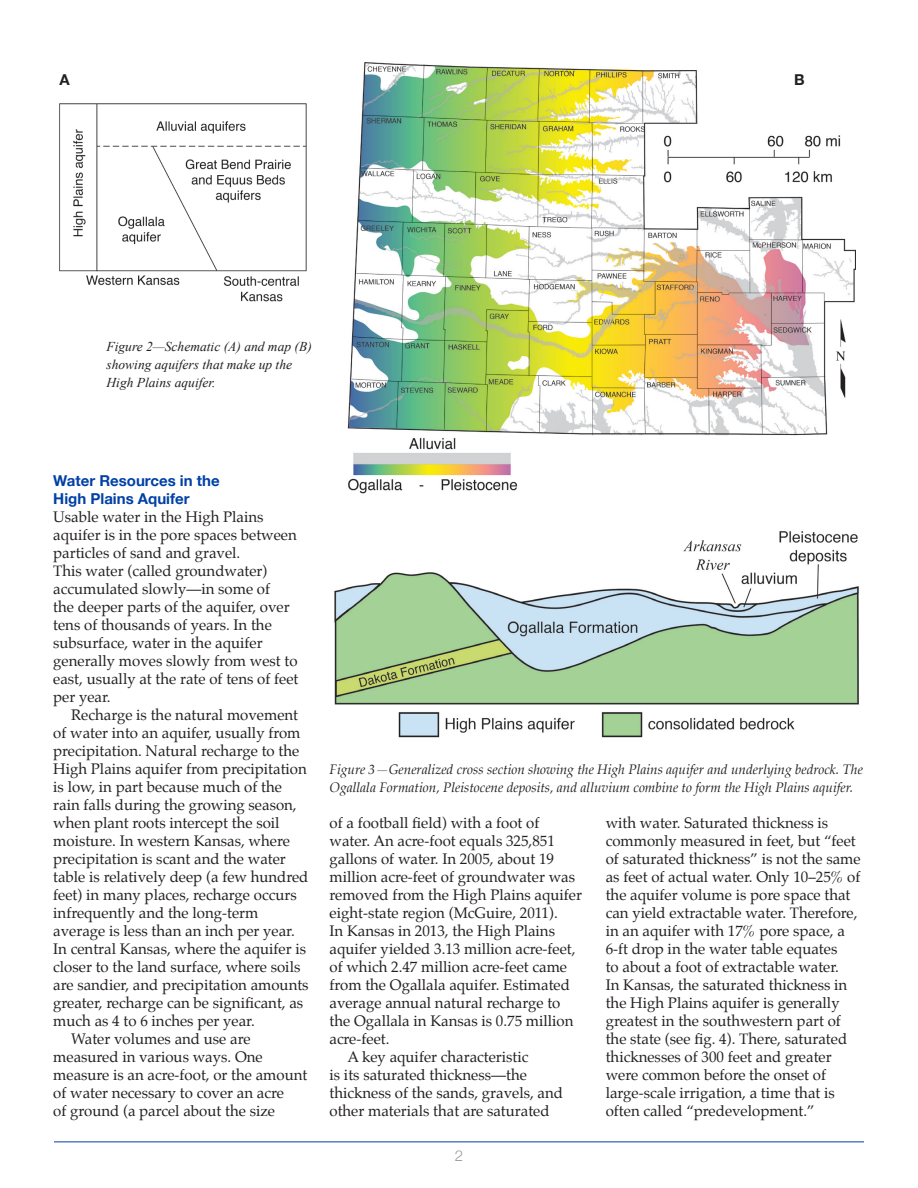
<style>
.page{position:relative;width:918px;height:1188px;background:#fff}
.page>*{position:absolute;margin:0;border:0;box-sizing:border-box;transform-origin:0 0}
.PIC_Body_Copy{font:15px/18px "Palatino";color:#231f20}
.PIC_Body_First_Graph{font:15px/18px "Palatino";color:#231f20}
.PIC_Header{font:700 15px/18px "Helvetica Neue";color:#0040a6}
.PIC_Header-2{font:700 15px "Helvetica Neue";color:#231f20}
.t1{font:300 15px "Helvetica Neue";color:#959ca1}
.PIC_Caption{font:italic 13.5px/18px "Palatino";color:#231f20}
.PIC_Caption-2{font:italic 13.5px/18px "Times New Roman";color:#231f20}
</style>
<div class="page">
<hr style="left:54px;top:1142px;width:810px;height:1px;background:#0040a6">
<img style="left:59px;top:103px;width:248px;height:199px">
<img style="left:347px;top:62px;width:508px;height:432px">
<img style="left:334px;top:531px;width:525px;height:207px">
<p class="PIC_Header-2" style="left:59px;top:71px;width:12px">A</p>
<p class="PIC_Header-2" style="left:794px;top:71px;width:12px">B</p>
<p class="PIC_Caption-2" style="left:106px;top:338px;width:207px">Figure 2—Schematic (A) and map (B) showing aquifers that make up the<br>High Plains aquifer.</p>
<p class="PIC_Header" style="left:53px;top:471px;width:168px">Water Resources in the<br>High Plains Aquifer</p>
<p class="PIC_Body_First_Graph" style="left:53px;top:508px;width:247px">Usable water in the High Plains aquifer is in the pore spaces between particles of sand and gravel.<br>This water (called groundwater) accumulated slowly—in some of<br>the deeper parts of the aquifer, over tens of thousands of years. In the subsurface, water in the aquifer generally moves slowly from west to east, usually at the rate of tens of feet per year.</p>
<p class="PIC_Body_Copy" style="left:53px;top:706px;width:257px;text-indent:18px">Recharge is the natural movement of water into an aquifer, usually from precipitation. Natural recharge to the High Plains aquifer from precipitation is low, in part because much of the rain falls during the growing season, when plant roots intercept the soil moisture. In western Kansas, where precipitation is scant and the water table is relatively deep (a few hundred feet) in many places, recharge occurs infrequently and the long-term average is less than an inch per year.<br>In central Kansas, where the aquifer is closer to the land surface, where soils are sandier, and precipitation amounts greater, recharge can be significant, as much as 4 to 6 inches per year.</p>
<p class="PIC_Body_Copy" style="left:53px;top:1030px;width:256px;text-indent:18px">Water volumes and use are measured in various ways. One measure is an acre-foot, or the amount of water necessary to cover an acre<br>of ground (a parcel about the size</p>
<p class="PIC_Caption" style="left:330px;top:761px;width:535px">Figure 3—Generalized cross section showing the High Plains aquifer and underlying bedrock. The<br>Ogallala Formation, Pleistocene deposits, and alluvium combine to form the High Plains aquifer.</p>
<p class="PIC_Body_Copy" style="left:330px;top:814px;width:254px">of a football field) with a foot of water. An acre-foot equals 325,851 gallons of water. In 2005, about 19 million acre-feet of groundwater was removed from the High Plains aquifer eight-state region (McGuire, 2011).<br>In Kansas in 2013, the High Plains aquifer yielded 3.13 million acre-feet, of which 2.47 million acre-feet came from the Ogallala aquifer. Estimated average annual natural recharge to the Ogallala in Kansas is 0.75 million acre-feet.</p>
<p class="PIC_Body_Copy" style="left:330px;top:1048px;width:235px;text-indent:18px">A key aquifer characteristic<br>is its saturated thickness—the thickness of the sands, gravels, and other materials that are saturated</p>
<p class="t1" style="left:455px;top:1146px;width:10px">2</p>
<p class="PIC_Body_Copy" style="left:606px;top:814px;width:256px">with water. Saturated thickness is commonly measured in feet, but “feet of saturated thickness” is not the same as feet of actual water. Only 10–25% of the aquifer volume is pore space that can yield extractable water. Therefore, in an aquifer with 17% pore space, a 6-ft drop in the water table equates<br>to about a foot of extractable water.<br>In Kansas, the saturated thickness in the High Plains aquifer is generally greatest in the southwestern part of the state (see fig. 4). There, saturated thicknesses of 300 feet and greater were common before the onset of large-scale irrigation, a time that is often called “predevelopment.”</p>
</div>
